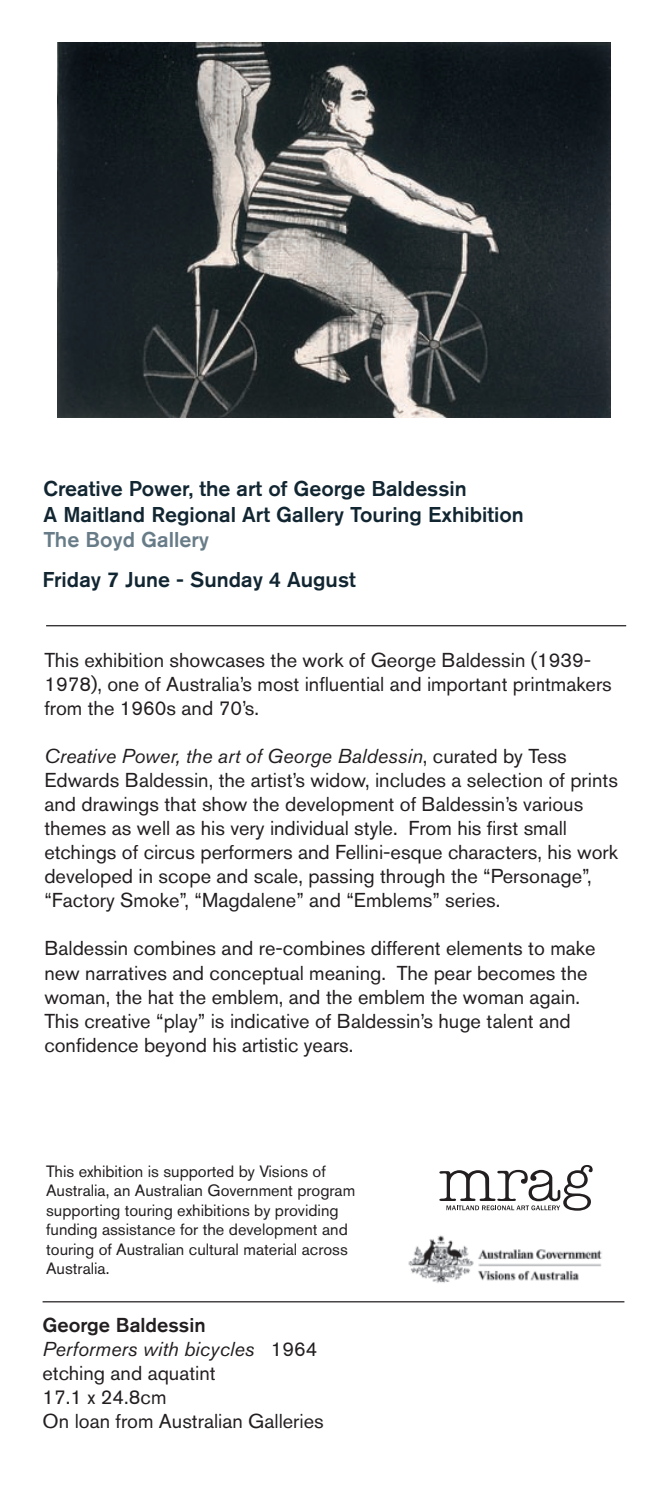
<style>
.page{position:relative;width:667px;height:1489px;background:#fff}
.page>*{position:absolute;margin:0;border:0;box-sizing:border-box;transform-origin:0 0}
.t1{font:500 21.25px/25.5px "Akzidenz Grotesk BQ";color:#122632}
.t2{font:500 21.25px "Akzidenz Grotesk BQ";color:#687c88}
.t3{font:20px/24px "Akzidenz Grotesk BQ";color:#231f20}
.t4{font:16.25px/19.5px "Akzidenz Grotesk BQ";color:#231f20}
.s1{font-style:italic}
.s2{font-weight:500}
</style>
<div class="page">
<img style="left:58px;top:43px;width:552px;height:374px">
<hr style="left:43px;top:1300px;width:581px;height:2px;background:#231f20">
<hr style="left:46px;top:625px;width:579px;height:1px;background:#231f20">
<svg style="left:439px;top:1165px;width:153px;height:45px"></svg>
<img style="left:408px;top:1235px;width:194px;height:48px">
<p class="t1" style="left:43px;top:475px;width:481px">Creative Power, the art of George Baldessin<br>A Maitland Regional Art Gallery Touring Exhibition</p>
<p class="t2" style="left:43px;top:526px;width:167px">The Boyd Gallery</p>
<p class="t1" style="left:43px;top:566px;width:314px">Friday 7 June - Sunday 4 August</p>
<p class="t3" style="left:44px;top:648px;width:568px">This exhibition showcases the work of George Baldessin (1939-<br>1978), one of Australia’s most influential and important printmakers from the 1960s and 70’s.</p>
<p class="t3" style="left:44px;top:744px;width:574px"><span class="s1">Creative Power, the art of George Baldessin</span>, curated by Tess Edwards Baldessin, the artist’s widow, includes a selection of prints and drawings that show the development of Baldessin’s various themes as well as his very individual style. From his first small etchings of circus performers and Fellini-esque characters, his work developed in scope and scale, passing through the “Personage”, “Factory Smoke”, “Magdalene” and “Emblems” series.</p>
<p class="t3" style="left:44px;top:936px;width:552px">Baldessin combines and re-combines different elements to make new narratives and conceptual meaning. The pear becomes the woman, the hat the emblem, and the emblem the woman again.<br>This creative “play” is indicative of Baldessin’s huge talent and confidence beyond his artistic years.</p>
<p class="t4" style="left:46px;top:1161px;width:310px">This exhibition is supported by Visions of Australia, an Australian Government program supporting touring exhibitions by providing funding assistance for the development and touring of Australian cultural material across Australia.</p>
<p class="t3" style="left:43px;top:1312px;width:282px"><span class="s2">George Baldessin<br></span><span class="s1">Performers with bicycles</span> 1964 etching and aquatint<br>17.1 x 24.8cm<br>On loan from Australian Galleries</p>
</div>
